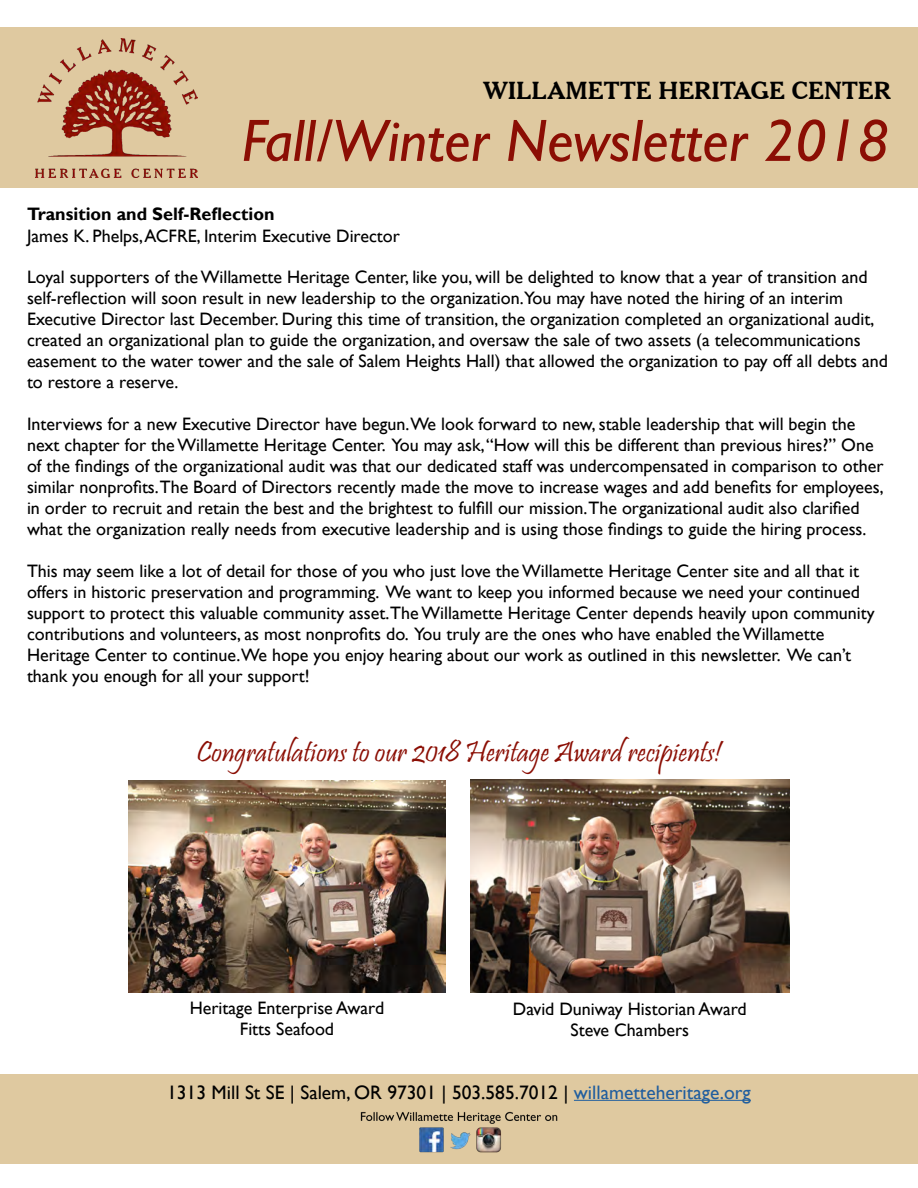
<style>
.page{position:relative;width:918px;height:1188px;background:#fff}
.page>*{position:absolute;margin:0;border:0;box-sizing:border-box;transform-origin:0 0}
.t1{font:italic 60px "Gill Sans";color:#8b0e04}
.t2{font:30px "Pristina";color:#8b0e04}
.t3{font:700 24px "Cheltenham BT";color:#000}
.t4{font:19.5px "Gill Sans";color:#000}
.t5{font:18px/21px "Gill Sans";color:#000}
.t6{font:700 18px "Gill Sans";color:#000}
.s1{color:#215e9e}
</style>
<div class="page">
<div style="left:0;top:1074px;width:918px;height:89px;background:#dfc9a0"></div>
<div style="left:0;top:27px;width:918px;height:161px;background:#dfc9a0"></div>
<img style="left:35px;top:38px;width:162px;height:140px">
<hr style="left:574px;top:1100px;width:177px;height:1px;background:#215e9e">
<img style="left:360px;top:1111px;width:198px;height:42px">
<img style="left:128px;top:781px;width:318px;height:212px">
<img style="left:471px;top:780px;width:319px;height:213px">
<h3 class="t3" style="left:484px;top:75px;width:409px">WILLAMETTE HERITAGE CENTER</h3>
<h1 class="t1" style="left:242px;top:106px;width:648px">Fall/Winter Newsletter 2018</h1>
<p class="t6" style="left:27px;top:204px;width:249px">Transition and Self-Reflection</p>
<p class="t5" style="left:27px;top:226px;width:374px">James K. Phelps, ACFRE, Interim Executive Director</p>
<p class="t5" style="left:27px;top:267px;width:862px">Loyal supporters of the Willamette Heritage Center, like you, will be delighted to know that a year of transition and self-reflection will soon result in new leadership to the organization.You may have noted the hiring of an interim Executive Director last December. During this time of transition, the organization completed an organizational audit, created an organizational plan to guide the organization, and oversaw the sale of two assets (a telecommunications easement to the water tower and the sale of Salem Heights Hall) that allowed the organization to pay off all debts and to restore a reserve.</p>
<p class="t5" style="left:27px;top:414px;width:858px">Interviews for a new Executive Director have begun.We look forward to new, stable leadership that will begin the next chapter for the Willamette Heritage Center. You may ask, “How will this be different than previous hires?” One of the findings of the organizational audit was that our dedicated staff was undercompensated in comparison to other similar nonprofits.The Board of Directors recently made the move to increase wages and add benefits for employees, in order to recruit and retain the best and the brightest to fulfill our mission.The organizational audit also clarified what the organization really needs from executive leadership and is using those findings to guide the hiring process.</p>
<p class="t5" style="left:27px;top:561px;width:849px">This may seem like a lot of detail for those of you who just love the Willamette Heritage Center site and all that it offers in historic preservation and programming. We want to keep you informed because we need your continued support to protect this valuable community asset.The Willamette Heritage Center depends heavily upon community contributions and volunteers, as most nonprofits do. You truly are the ones who have enabled the Willamette Heritage Center to continue.We hope you enjoy hearing about our work as outlined in this newsletter. We can’t thank you enough for all your support!</p>
<h2 class="t2" style="left:196px;top:735px;width:527px">Congratulations to our 2018 Heritage Award recipients!</h2>
<p class="t5" style="left:190px;top:998px;width:196px;text-align:center">Heritage Enterprise Award<br>Fitts Seafood</p>
<p class="t5" style="left:513px;top:999px;width:235px;text-align:center">David Duniway Historian Award<br>Steve Chambers</p>
<p class="t4" style="left:167px;top:1081px;width:585px">1313 Mill St SE | Salem, OR 97301 | 503.585.7012 | <span class="s1">willametteheritage.org</span></p>
</div>
